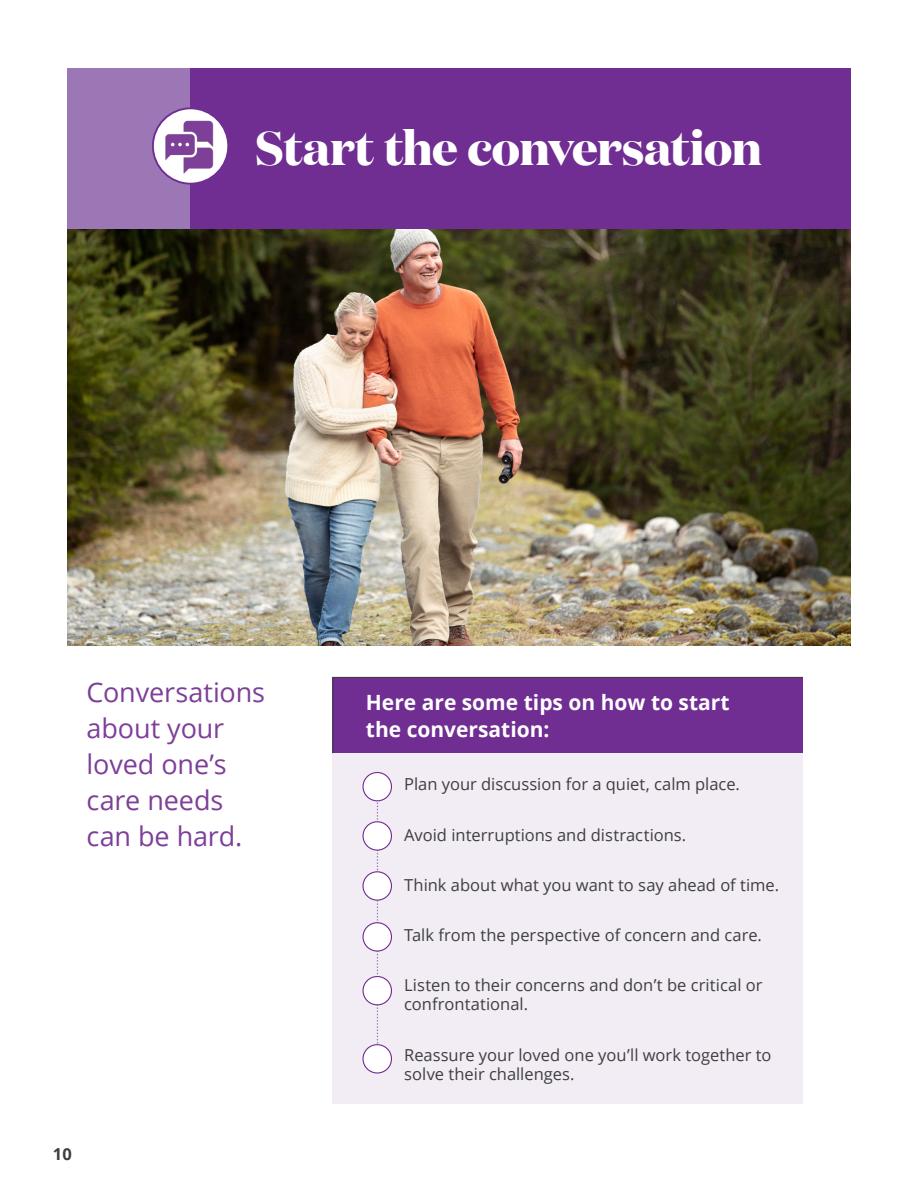
<style>
.page{position:relative;width:918px;height:1188px;background:#fff}
.page>*{position:absolute;margin:0;border:0;box-sizing:border-box;transform-origin:0 0}
.t1{font:700 48px "Domaine Display";letter-spacing:-.015em;color:#fff}
.t2{font:27px/36px "Open Sans";letter-spacing:-.005em;color:#7d3f98}
.t3{font:700 21px/27px "Open Sans";color:#fff}
.t4{font:16.5px/19.8px "Open Sans";color:#3e3e3f}
.t5{font:700 16.5px "Open Sans";color:#3e3e3f}
</style>
<div class="page">
<div style="left:333px;top:677px;width:470px;height:76px;background:#702d92"></div>
<div style="left:333px;top:753px;width:470px;height:351px;background:#f2ecf5"></div>
<hr style="left:333px;top:677px;width:470px;height:1px;background:#3e3e3f">
<hr style="left:333px;top:678px;width:1px;height:75px;background:#3e3e3f">
<img style="left:67px;top:218px;width:784px;height:428px">
<div style="left:67px;top:68px;width:136px;height:161px;background:#9c77b5"></div>
<div style="left:190px;top:68px;width:660px;height:161px;background:#702d92"></div>
<svg style="left:153px;top:108px;width:75px;height:76px"></svg>
<div style="left:152px;top:107px;width:77px;height:78px;border:2px solid #702d92;border-radius:50%"></div>
<img style="left:159px;top:118px;width:60px;height:60px">
<svg style="left:377px;top:801px;width:1px;height:243px"></svg>
<div style="left:363px;top:773px;width:28px;height:28px;background:#fff;border-radius:50%"></div>
<div style="left:362px;top:772px;width:30px;height:29px;border:1px solid #702d92;border-radius:50%"></div>
<div style="left:363px;top:872px;width:28px;height:28px;background:#fff;border-radius:50%"></div>
<div style="left:362px;top:871px;width:30px;height:30px;border:1px solid #702d92;border-radius:50%"></div>
<div style="left:363px;top:822px;width:28px;height:28px;background:#fff;border-radius:50%"></div>
<div style="left:362px;top:821px;width:30px;height:30px;border:1px solid #702d92;border-radius:50%"></div>
<div style="left:363px;top:923px;width:28px;height:28px;background:#fff;border-radius:50%"></div>
<div style="left:362px;top:922px;width:30px;height:30px;border:1px solid #702d92;border-radius:50%"></div>
<div style="left:363px;top:977px;width:28px;height:28px;background:#fff;border-radius:50%"></div>
<div style="left:362px;top:976px;width:30px;height:29px;border:1px solid #702d92;border-radius:50%"></div>
<div style="left:363px;top:1045px;width:28px;height:28px;background:#fff;border-radius:50%"></div>
<div style="left:362px;top:1044px;width:30px;height:30px;border:1px solid #702d92;border-radius:50%"></div>
<h2 class="t1" style="left:255px;top:113px;width:508px">Start the conversation</h2>
<p class="t2" style="left:87px;top:673px;width:180px">Conversations about your loved one’s care needs can be hard.</p>
<h3 class="t3" style="left:366px;top:688px;width:365px">Here are some tips on how to start the conversation:</h3>
<p class="t4" style="left:404px;top:774px;width:337px">Plan your discussion for a quiet, calm place.</p>
<p class="t4" style="left:404px;top:824px;width:284px">Avoid interruptions and distractions.</p>
<p class="t4" style="left:404px;top:874px;width:376px">Think about what you want to say ahead of time.</p>
<p class="t4" style="left:404px;top:924px;width:359px">Talk from the perspective of concern and care.</p>
<p class="t4" style="left:404px;top:974px;width:360px">Listen to their concerns and don’t be critical or confrontational.</p>
<p class="t4" style="left:404px;top:1044px;width:369px">Reassure your loved one you’ll work together to solve their challenges.</p>
<p class="t5" style="left:53px;top:1142px;width:20px">10</p>
</div>
